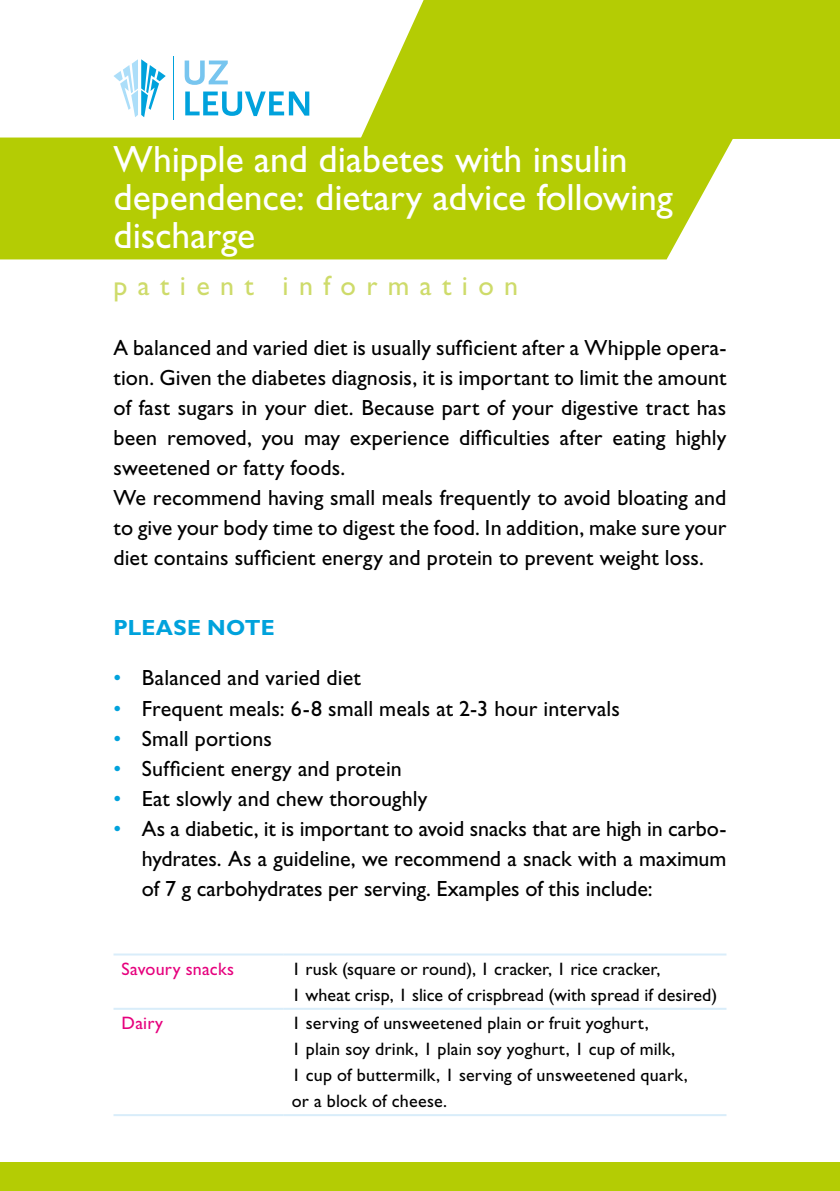
<style>
.page{position:relative;width:840px;height:1191px;background:#fff}
.page>*{position:absolute;margin:0;border:0;box-sizing:border-box;transform-origin:0 0}
.t1{font:38px/38px "Gill Sans Std";color:#fff}
.t2{font:28px "Gill Sans Std";letter-spacing:.37em;color:#cedb6a}
.t3{font:22px/30px "Gill Sans Std";letter-spacing:.005em;color:#000}
.t4{font:700 22px "Gill Sans Std";letter-spacing:.005em;color:#00a2dc}
.t5{font:18px/26px "Gill Sans Std";letter-spacing:.01em;color:#000}
.t6{font:18px "Gill Sans Std";letter-spacing:.01em;color:#e6007d}
.s1{color:#00a2dc}
</style>
<div class="page">
<hr style="left:173px;top:57px;width:1px;height:63px;background:#00a2dc">
<svg style="left:184px;top:61px;width:44px;height:24px"></svg>
<svg style="left:185px;top:91px;width:124px;height:25px"></svg>
<svg style="left:114px;top:59px;width:52px;height:58px"></svg>
<div style="left:361px;top:0;width:478px;height:139px;background:#b4cc04"></div>
<div style="left:0;top:137px;width:733px;height:122px;background:#b4cc04"></div>
<div style="left:0;top:1162px;width:839px;height:29px;background:#b4cc04"></div>
<hr style="left:113px;top:953px;width:170px;height:2px;background:#d9edfa">
<hr style="left:283px;top:953px;width:443px;height:2px;background:#d9edfa">
<hr style="left:113px;top:1007px;width:170px;height:2px;background:#d9edfa">
<hr style="left:283px;top:1007px;width:443px;height:2px;background:#d9edfa">
<hr style="left:113px;top:1114px;width:170px;height:2px;background:#d9edfa">
<hr style="left:283px;top:1114px;width:443px;height:2px;background:#d9edfa">
<h1 class="t1" style="left:113px;top:140px;width:560px">Whipple and diabetes with insulin dependence: dietary advice following discharge</h1>
<p class="t2" style="left:113px;top:269px;width:406px">patient information</p>
<p class="t3" style="left:113px;top:333px;width:614px">A balanced and varied diet is usually sufficient after a Whipple opera&shy;tion. Given the diabetes diagnosis, it is important to limit the amount of fast sugars in your diet. Because part of your digestive tract has been removed, you may experience difficulties after eating highly sweetened or fatty foods.<br>We recommend having small meals frequently to avoid bloating and to give your body time to digest the food. In addition, make sure your diet contains sufficient energy and protein to prevent weight loss.</p>
<p class="t4" style="left:113px;top:615px;width:162px">PLEASE NOTE</p>
<p class="t3" style="left:113px;top:663px;width:249px"><span class="s1">•</span> Balanced and varied diet</p>
<p class="t3" style="left:113px;top:693px;width:507px"><span class="s1">•</span> Frequent meals: 6-8 small meals at 2-3 hour intervals</p>
<p class="t3" style="left:113px;top:723px;width:160px"><span class="s1">•</span> Small portions</p>
<p class="t3" style="left:113px;top:753px;width:290px"><span class="s1">•</span> Sufficient energy and protein</p>
<p class="t3" style="left:113px;top:783px;width:315px"><span class="s1">•</span> Eat slowly and chew thoroughly</p>
<p class="t3" style="left:142px;top:813px;width:585px;text-align:justify;text-indent:-28px"><span class="s1">•</span> As a diabetic, it is important to avoid snacks that are high in carbo&shy;hydrates. As a guideline, we recommend a snack with a maximum of 7 g carbohydrates per serving. Examples of this include:</p>
<p class="t6" style="left:121px;top:958px;width:114px">Savoury snacks</p>
<p class="t5" style="left:291px;top:955px;width:426px">1 rusk (square or round), 1 cracker, 1 rice cracker,<br>1 wheat crisp, 1 slice of crispbread (with spread if desired)</p>
<p class="t6" style="left:121px;top:1012px;width:43px">Dairy</p>
<p class="t5" style="left:291px;top:1010px;width:397px">1 serving of unsweetened plain or fruit yoghurt,<br>1 plain soy drink, 1 plain soy yoghurt, 1 cup of milk, 1 cup of buttermilk, 1 serving of unsweetened quark, or a block of cheese.</p>
</div>
